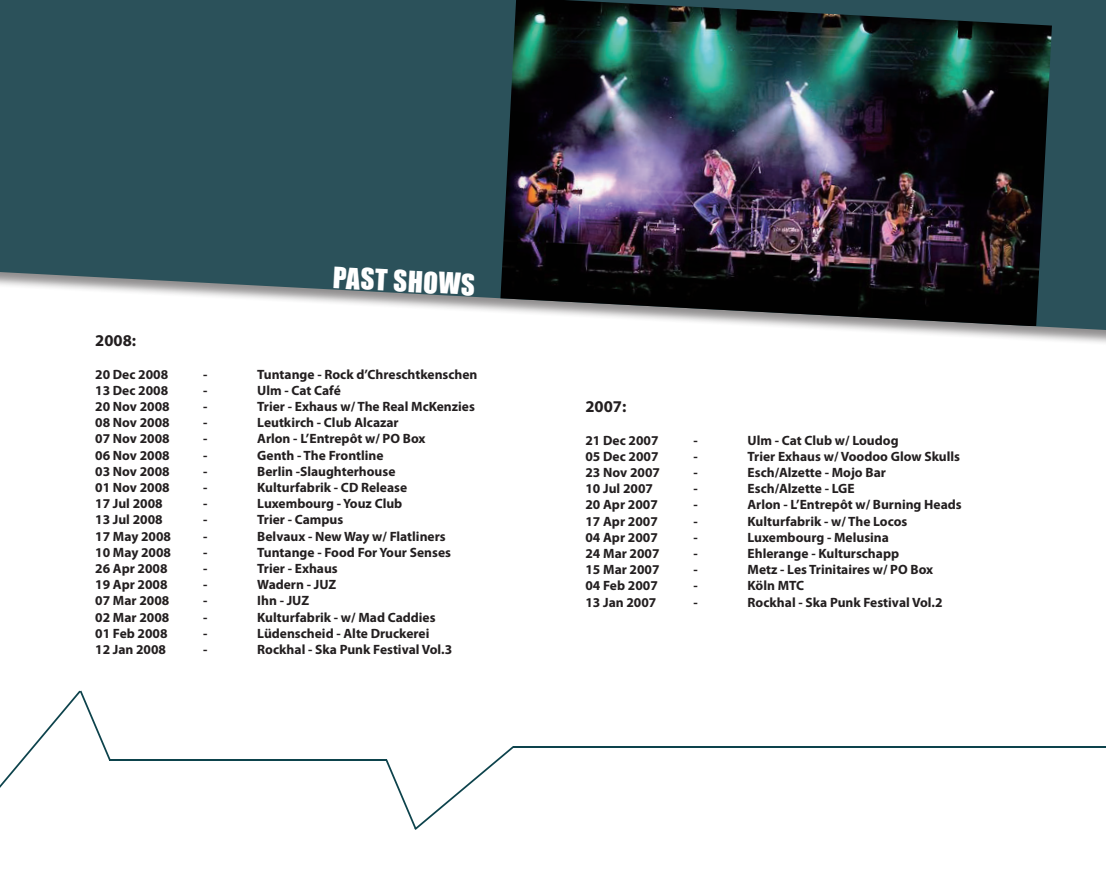
<style>
.page{position:relative;width:1106px;height:893px;background:#fff}
.page>*{position:absolute;margin:0;border:0;box-sizing:border-box;transform-origin:0 0}
.t1{font:27px "Impact";color:#fff}
.t2{font:700 16.5px "Myriad Pro";color:#231f20}
.t3{font:700 13.5px "Myriad Pro";color:#231f20}
</style>
<div class="page">
<div style="left:0;top:0;width:1106px;height:349px;background:#231f20;opacity:.5"></div>
<svg style="left:0;top:0;width:1106px;height:330px;background:#44656d"></svg>
<img style="left:500px;top:0;width:551px;height:326px">
<svg style="left:0;top:691px;width:111px;height:97px"></svg>
<hr style="left:109px;top:759px;width:278px;height:1px;background:#0d434c">
<svg style="left:385px;top:746px;width:129px;height:84px"></svg>
<hr style="left:514px;top:746px;width:592px;height:2px;background:#0d434c">
<h1 class="t1" style="left:334px;top:256px;width:144px;rotate:3deg">PAST SHOWS</h1>
<p class="t2" style="left:95px;top:330px;width:42px">2008:</p>
<p class="t3" style="left:95px;top:365px;width:75px">20 Dec 2008</p>
<p class="t3" style="left:203px;top:365px;width:6px">-</p>
<p class="t3" style="left:257px;top:365px;width:222px">Tuntange - Rock d’Chreschtkenschen</p>
<p class="t3" style="left:95px;top:381px;width:75px">13 Dec 2008</p>
<p class="t3" style="left:203px;top:381px;width:6px">-</p>
<p class="t3" style="left:257px;top:381px;width:85px">Ulm - Cat Café</p>
<p class="t3" style="left:95px;top:398px;width:76px">20 Nov 2008</p>
<p class="t3" style="left:203px;top:398px;width:6px">-</p>
<p class="t3" style="left:257px;top:398px;width:219px">Trier - Exhaus w/ The Real McKenzies</p>
<p class="t3" style="left:95px;top:414px;width:76px">08 Nov 2008</p>
<p class="t3" style="left:203px;top:414px;width:6px">-</p>
<p class="t3" style="left:257px;top:414px;width:143px">Leutkirch - Club Alcazar</p>
<p class="t3" style="left:95px;top:430px;width:76px">07 Nov 2008</p>
<p class="t3" style="left:203px;top:430px;width:6px">-</p>
<p class="t3" style="left:257px;top:430px;width:170px">Arlon - L’Entrepôt w/ PO Box</p>
<p class="t3" style="left:95px;top:446px;width:76px">06 Nov 2008</p>
<p class="t3" style="left:203px;top:446px;width:6px">-</p>
<p class="t3" style="left:257px;top:446px;width:128px">Genth - The Frontline</p>
<p class="t3" style="left:95px;top:462px;width:76px">03 Nov 2008</p>
<p class="t3" style="left:203px;top:462px;width:6px">-</p>
<p class="t3" style="left:257px;top:462px;width:140px">Berlin -Slaughterhouse</p>
<p class="t3" style="left:95px;top:479px;width:76px">01 Nov 2008</p>
<p class="t3" style="left:203px;top:479px;width:6px">-</p>
<p class="t3" style="left:257px;top:479px;width:151px">Kulturfabrik - CD Release</p>
<p class="t3" style="left:95px;top:495px;width:69px">17 Jul 2008</p>
<p class="t3" style="left:203px;top:495px;width:6px">-</p>
<p class="t3" style="left:257px;top:495px;width:147px">Luxembourg - Youz Club</p>
<p class="t3" style="left:95px;top:511px;width:69px">13 Jul 2008</p>
<p class="t3" style="left:203px;top:511px;width:6px">-</p>
<p class="t3" style="left:257px;top:511px;width:87px">Trier - Campus</p>
<p class="t3" style="left:95px;top:527px;width:77px">17 May 2008</p>
<p class="t3" style="left:203px;top:527px;width:6px">-</p>
<p class="t3" style="left:257px;top:527px;width:190px">Belvaux - New Way w/ Flatliners</p>
<p class="t3" style="left:95px;top:543px;width:77px">10 May 2008</p>
<p class="t3" style="left:203px;top:543px;width:6px">-</p>
<p class="t3" style="left:257px;top:543px;width:195px">Tuntange - Food For Your Senses</p>
<p class="t3" style="left:95px;top:560px;width:74px">26 Apr 2008</p>
<p class="t3" style="left:203px;top:560px;width:6px">-</p>
<p class="t3" style="left:257px;top:560px;width:82px">Trier - Exhaus</p>
<p class="t3" style="left:95px;top:576px;width:74px">19 Apr 2008</p>
<p class="t3" style="left:203px;top:576px;width:6px">-</p>
<p class="t3" style="left:257px;top:576px;width:81px">Wadern - JUZ</p>
<p class="t3" style="left:95px;top:592px;width:76px">07 Mar 2008</p>
<p class="t3" style="left:203px;top:592px;width:6px">-</p>
<p class="t3" style="left:257px;top:592px;width:54px">Ihn - JUZ</p>
<p class="t3" style="left:95px;top:608px;width:76px">02 Mar 2008</p>
<p class="t3" style="left:203px;top:608px;width:6px">-</p>
<p class="t3" style="left:257px;top:608px;width:180px">Kulturfabrik - w/ Mad Caddies</p>
<p class="t3" style="left:95px;top:624px;width:74px">01 Feb 2008</p>
<p class="t3" style="left:203px;top:624px;width:6px">-</p>
<p class="t3" style="left:257px;top:624px;width:174px">Lüdenscheid - Alte Druckerei</p>
<p class="t3" style="left:95px;top:641px;width:72px">12 Jan 2008</p>
<p class="t3" style="left:203px;top:641px;width:6px">-</p>
<p class="t3" style="left:257px;top:641px;width:196px">Rockhal - Ska Punk Festival Vol.3</p>
<p class="t2" style="left:585px;top:396px;width:42px">2007:</p>
<p class="t3" style="left:585px;top:431px;width:75px">21 Dec 2007</p>
<p class="t3" style="left:693px;top:431px;width:6px">-</p>
<p class="t3" style="left:747px;top:431px;width:152px">Ulm - Cat Club w/ Loudog</p>
<p class="t3" style="left:585px;top:447px;width:75px">05 Dec 2007</p>
<p class="t3" style="left:693px;top:447px;width:6px">-</p>
<p class="t3" style="left:747px;top:447px;width:214px">Trier Exhaus w/ Voodoo Glow Skulls</p>
<p class="t3" style="left:585px;top:464px;width:76px">23 Nov 2007</p>
<p class="t3" style="left:693px;top:464px;width:6px">-</p>
<p class="t3" style="left:747px;top:464px;width:140px">Esch/Alzette - Mojo Bar</p>
<p class="t3" style="left:585px;top:480px;width:69px">10 Jul 2007</p>
<p class="t3" style="left:693px;top:480px;width:6px">-</p>
<p class="t3" style="left:747px;top:480px;width:109px">Esch/Alzette - LGE</p>
<p class="t3" style="left:585px;top:496px;width:74px">20 Apr 2007</p>
<p class="t3" style="left:693px;top:496px;width:6px">-</p>
<p class="t3" style="left:747px;top:496px;width:216px">Arlon - L’Entrepôt w/ Burning Heads</p>
<p class="t3" style="left:585px;top:512px;width:74px">17 Apr 2007</p>
<p class="t3" style="left:693px;top:512px;width:6px">-</p>
<p class="t3" style="left:747px;top:512px;width:161px">Kulturfabrik - w/ The Locos</p>
<p class="t3" style="left:585px;top:528px;width:74px">04 Apr 2007</p>
<p class="t3" style="left:693px;top:528px;width:6px">-</p>
<p class="t3" style="left:747px;top:528px;width:143px">Luxembourg - Melusina</p>
<p class="t3" style="left:585px;top:545px;width:76px">24 Mar 2007</p>
<p class="t3" style="left:693px;top:545px;width:6px">-</p>
<p class="t3" style="left:747px;top:545px;width:153px">Ehlerange - Kulturschapp</p>
<p class="t3" style="left:585px;top:561px;width:76px">15 Mar 2007</p>
<p class="t3" style="left:693px;top:561px;width:6px">-</p>
<p class="t3" style="left:747px;top:561px;width:187px">Metz - Les Trinitaires w/ PO Box</p>
<p class="t3" style="left:585px;top:577px;width:74px">04 Feb 2007</p>
<p class="t3" style="left:693px;top:577px;width:6px">-</p>
<p class="t3" style="left:747px;top:577px;width:58px">Köln MTC</p>
<p class="t3" style="left:585px;top:593px;width:72px">13 Jan 2007</p>
<p class="t3" style="left:693px;top:593px;width:6px">-</p>
<p class="t3" style="left:747px;top:593px;width:196px">Rockhal - Ska Punk Festival Vol.2</p>
</div>
